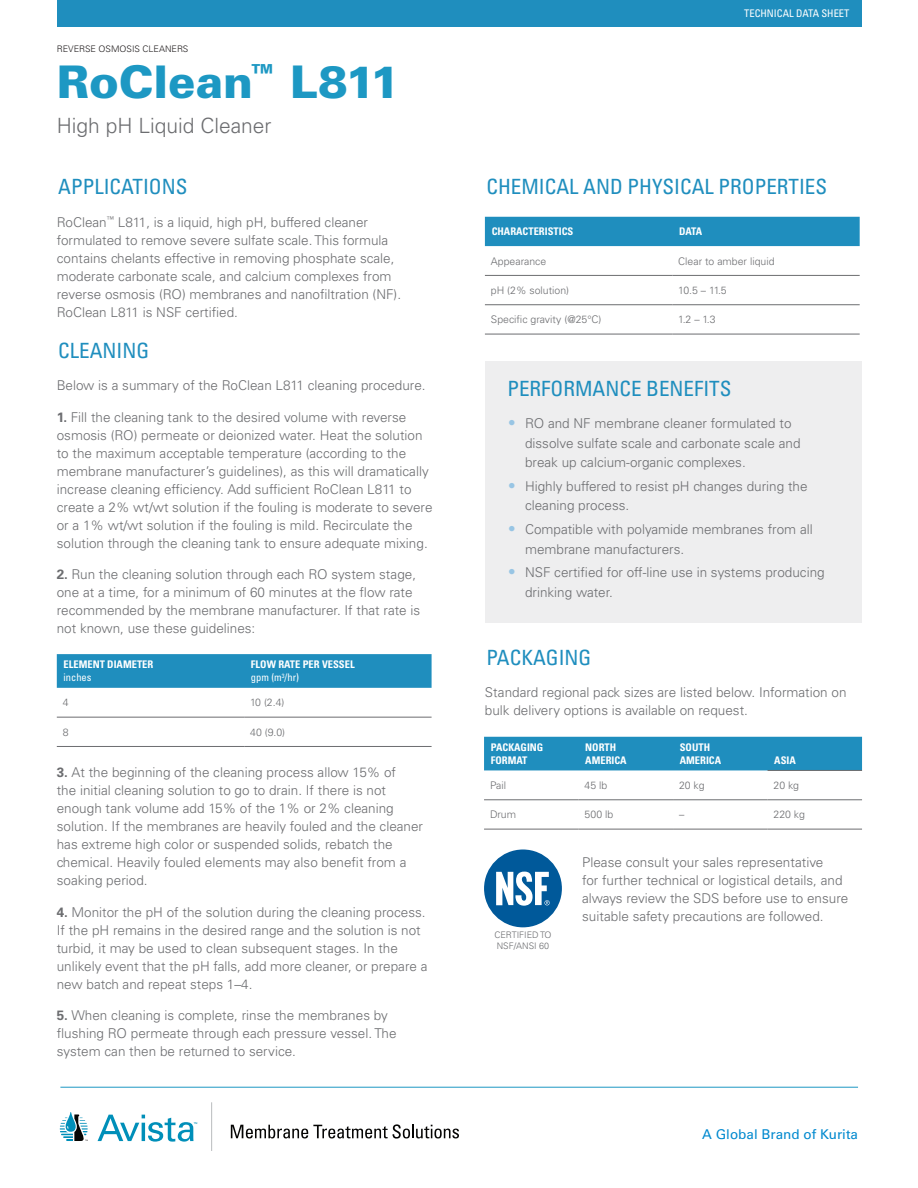
<style>
.page{position:relative;width:918px;height:1188px;background:#fff}
.page>*{position:absolute;margin:0;border:0;box-sizing:border-box;transform-origin:0 0}
.t1{font:900 45px "Univers LT Std";letter-spacing:-.005em;color:#1d98c3}
.t2{font:condensed 21px "Univers LT Std";color:#1f8ebe}
.t3{font:300 21px "Univers LT Std";color:#6c6d70}
.t4{font:300 13.5px/18px "Univers LT Std";color:#6c6d70}
.t5{font:13.5px "Univers LT Std";color:#0089cf}
.t6{font:300 10.5px "Univers LT Std";color:#6c6d70}
.t7{font:700 condensed 10.5px/12.6px "Univers LT Std";color:#fff}
.t8{font:condensed 10.5px "Univers LT Std";color:#fff}
.t9{font:300 9px "Univers LT Std";color:#231f20}
.t10{font:300 9px/10.8px "Univers LT Std";color:#6c6d70}
.s1{font-weight:700}
.s2{font-weight:400}
.s3{font-size:15px;color:#98c5e4}
</style>
<div class="page">
<div style="left:57px;top:0;width:804px;height:27px;background:#1f8ebe"></div>
<hr style="left:60px;top:1087px;width:798px;height:1px;background:#1d98c3">
<div style="left:485px;top:217px;width:375px;height:29px;background:#1f8ebe"></div>
<hr style="left:485px;top:275px;width:187px;height:1px;background:#6c6d70">
<hr style="left:672px;top:275px;width:188px;height:1px;background:#6c6d70">
<hr style="left:485px;top:304px;width:187px;height:1px;background:#6c6d70">
<hr style="left:672px;top:304px;width:188px;height:1px;background:#6c6d70">
<hr style="left:485px;top:334px;width:187px;height:1px;background:#6c6d70">
<hr style="left:672px;top:334px;width:188px;height:1px;background:#6c6d70">
<div style="left:57px;top:654px;width:375px;height:34px;background:#1f8ebe"></div>
<hr style="left:57px;top:717px;width:187px;height:1px;background:#6c6d70">
<hr style="left:244px;top:717px;width:188px;height:1px;background:#6c6d70">
<hr style="left:57px;top:746px;width:187px;height:1px;background:#6c6d70">
<hr style="left:244px;top:746px;width:188px;height:1px;background:#6c6d70">
<div style="left:484px;top:737px;width:378px;height:33px;background:#1f8ebe"></div>
<hr style="left:768px;top:770px;width:94px;height:1px;background:#6c6d70">
<hr style="left:484px;top:800px;width:95px;height:1px;background:#6c6d70">
<hr style="left:579px;top:800px;width:94px;height:1px;background:#6c6d70">
<hr style="left:673px;top:800px;width:95px;height:1px;background:#6c6d70">
<hr style="left:768px;top:800px;width:94px;height:1px;background:#6c6d70">
<hr style="left:484px;top:829px;width:95px;height:1px;background:#6c6d70">
<hr style="left:579px;top:829px;width:94px;height:1px;background:#6c6d70">
<hr style="left:673px;top:829px;width:95px;height:1px;background:#6c6d70">
<hr style="left:768px;top:829px;width:94px;height:1px;background:#6c6d70">
<div style="left:485px;top:361px;width:376px;height:262px;background:#eeeeef"></div>
<div style="left:484px;top:850px;width:78px;height:77px;background:#00599a;border-radius:50%"></div>
<svg style="left:496px;top:872px;width:54px;height:34px"></svg>
<svg style="left:231px;top:1124px;width:228px;height:15px"></svg>
<hr style="left:211px;top:1102px;width:1px;height:49px;background:#babcbe">
<svg style="left:60px;top:1112px;width:28px;height:29px"></svg>
<svg style="left:98px;top:1115px;width:99px;height:27px"></svg>
<p class="t9" style="left:57px;top:43px;width:133px">REVERSE OSMOSIS CLEANERS</p>
<h1 class="t1" style="left:57px;top:54px;width:345px">RoClean<sup>™</sup> L811</h1>
<h2 class="t3" style="left:57px;top:113px;width:216px">High pH Liquid Cleaner</h2>
<p class="t8" style="left:744px;top:7px;width:107px">TECHNICAL DATA SHEET</p>
<h2 class="t2" style="left:58px;top:174px;width:131px">APPLICATIONS</h2>
<h2 class="t2" style="left:486px;top:174px;width:342px">CHEMICAL AND PHYSICAL PROPERTIES</h2>
<p class="t4" style="left:57px;top:213px;width:346px">RoClean<sup>™</sup> L811, is a liquid, high pH, buffered cleaner formulated to remove severe sulfate scale. This formula contains chelants effective in removing phosphate scale, moderate carbonate scale, and calcium complexes from reverse osmosis (RO) membranes and nanofiltration (NF).<br>RoClean L811 is NSF certified.</p>
<h2 class="t2" style="left:58px;top:337px;width:93px">CLEANING</h2>
<p class="t4" style="left:57px;top:376px;width:370px">Below is a summary of the RoClean L811 cleaning procedure.</p>
<p class="t4" style="left:57px;top:408px;width:377px"><span class="s1">1.</span> Fill the cleaning tank to the desired volume with reverse osmosis (RO) permeate or deionized water. Heat the solution to the maximum acceptable temperature (according to the membrane manufacturer’s guidelines), as this will dramatically increase cleaning efficiency. Add sufficient RoClean L811 to create a 2% wt/wt solution if the fouling is moderate to severe or a 1% wt/wt solution if the fouling is mild. Recirculate the solution through the cleaning tank to ensure adequate mixing.</p>
<p class="t4" style="left:57px;top:565px;width:365px"><span class="s1">2.</span> Run the cleaning solution through each RO system stage, one at a time, for a minimum of 60 minutes at the flow rate recommended by the membrane manufacturer. If that rate is not known, use these guidelines:</p>
<p class="t7" style="left:64px;top:658px;width:91px">ELEMENT DIAMETER</p>
<p class="t8" style="left:64px;top:671px;width:29px">inches</p>
<p class="t7" style="left:251px;top:658px;width:105px">FLOW RATE PER VESSEL <span class="s2">gpm (m</span><sup>3</sup><span class="s2">/hr)</span></p>
<p class="t6" style="left:63px;top:696px;width:7px">4</p>
<p class="t6" style="left:250px;top:696px;width:36px">10 (2.4)</p>
<p class="t6" style="left:63px;top:726px;width:7px">8</p>
<p class="t6" style="left:250px;top:726px;width:37px">40 (9.0)</p>
<p class="t4" style="left:57px;top:763px;width:368px"><span class="s1">3.</span> At the beginning of the cleaning process allow 15% of<br>the initial cleaning solution to go to drain. If there is not enough tank volume add 15% of the 1% or 2% cleaning solution. If the membranes are heavily fouled and the cleaner has extreme high color or suspended solids, rebatch the chemical. Heavily fouled elements may also benefit from a soaking period.</p>
<p class="t4" style="left:57px;top:903px;width:372px"><span class="s1">4.</span> Monitor the pH of the solution during the cleaning process.<br>If the pH remains in the desired range and the solution is not turbid, it may be used to clean subsequent stages. In the unlikely event that the pH falls, add more cleaner, or prepare a new batch and repeat steps 1–4.</p>
<p class="t4" style="left:57px;top:1006px;width:341px"><span class="s1">5.</span> When cleaning is complete, rinse the membranes by flushing RO permeate through each pressure vessel. The system can then be returned to service.</p>
<p class="t7" style="left:492px;top:225px;width:83px">CHARACTERISTICS</p>
<p class="t7" style="left:679px;top:225px;width:25px">DATA</p>
<p class="t6" style="left:491px;top:255px;width:57px">Appearance</p>
<p class="t6" style="left:678px;top:255px;width:98px">Clear to amber liquid</p>
<p class="t6" style="left:491px;top:284px;width:80px">pH (2% solution)</p>
<p class="t6" style="left:678px;top:284px;width:50px">10.5 – 11.5</p>
<p class="t6" style="left:491px;top:313px;width:112px">Specific gravity (@25°C)</p>
<p class="t6" style="left:678px;top:313px;width:39px">1.2 – 1.3</p>
<h2 class="t2" style="left:507px;top:375px;width:226px">PERFORMANCE BENEFITS</h2>
<p class="t4" style="left:525px;top:414px;width:277px;line-height:19.5px;text-indent:-17px"><span class="s3">•</span> RO and NF membrane cleaner formulated to dissolve sulfate scale and carbonate scale and break up calcium-organic complexes.</p>
<p class="t4" style="left:525px;top:476px;width:284px;line-height:19.5px;text-indent:-17px"><span class="s3">•</span> Highly buffered to resist pH changes during the cleaning process.</p>
<p class="t4" style="left:525px;top:520px;width:289px;line-height:19.5px;text-indent:-17px"><span class="s3">•</span> Compatible with polyamide membranes from all membrane manufacturers.</p>
<p class="t4" style="left:525px;top:563px;width:301px;line-height:19.5px;text-indent:-17px"><span class="s3">•</span> NSF certified for off-line use in systems producing drinking water.</p>
<h2 class="t2" style="left:486px;top:645px;width:107px">PACKAGING</h2>
<p class="t4" style="left:485px;top:684px;width:363px">Standard regional pack sizes are listed below. Information on bulk delivery options is available on request.</p>
<p class="t7" style="left:491px;top:741px;width:54px">PACKAGING<br>FORMAT</p>
<p class="t7" style="left:585px;top:741px;width:43px">NORTH<br>AMERICA</p>
<p class="t7" style="left:680px;top:741px;width:43px">SOUTH<br>AMERICA</p>
<p class="t7" style="left:774px;top:754px;width:23px">ASIA</p>
<p class="t6" style="left:490px;top:779px;width:18px">Pail</p>
<p class="t6" style="left:585px;top:779px;width:24px">45 lb</p>
<p class="t6" style="left:679px;top:779px;width:27px">20 kg</p>
<p class="t6" style="left:774px;top:779px;width:27px">20 kg</p>
<p class="t6" style="left:490px;top:808px;width:27px">Drum</p>
<p class="t6" style="left:585px;top:808px;width:30px">500 lb</p>
<p class="t6" style="left:679px;top:808px;width:7px">–</p>
<p class="t6" style="left:774px;top:808px;width:33px">220 kg</p>
<p class="t10" style="left:494px;top:930px;width:59px">CERTIFIED TO<br>NSF/ANSI 60</p>
<p class="t4" style="left:582px;top:853px;width:268px">Please consult your sales representative<br>for further technical or logistical details, and always review the SDS before use to ensure suitable safety precautions are followed.</p>
<p class="t5" style="left:702px;top:1126px;width:157px">A Global Brand of Kurita</p>
</div>
